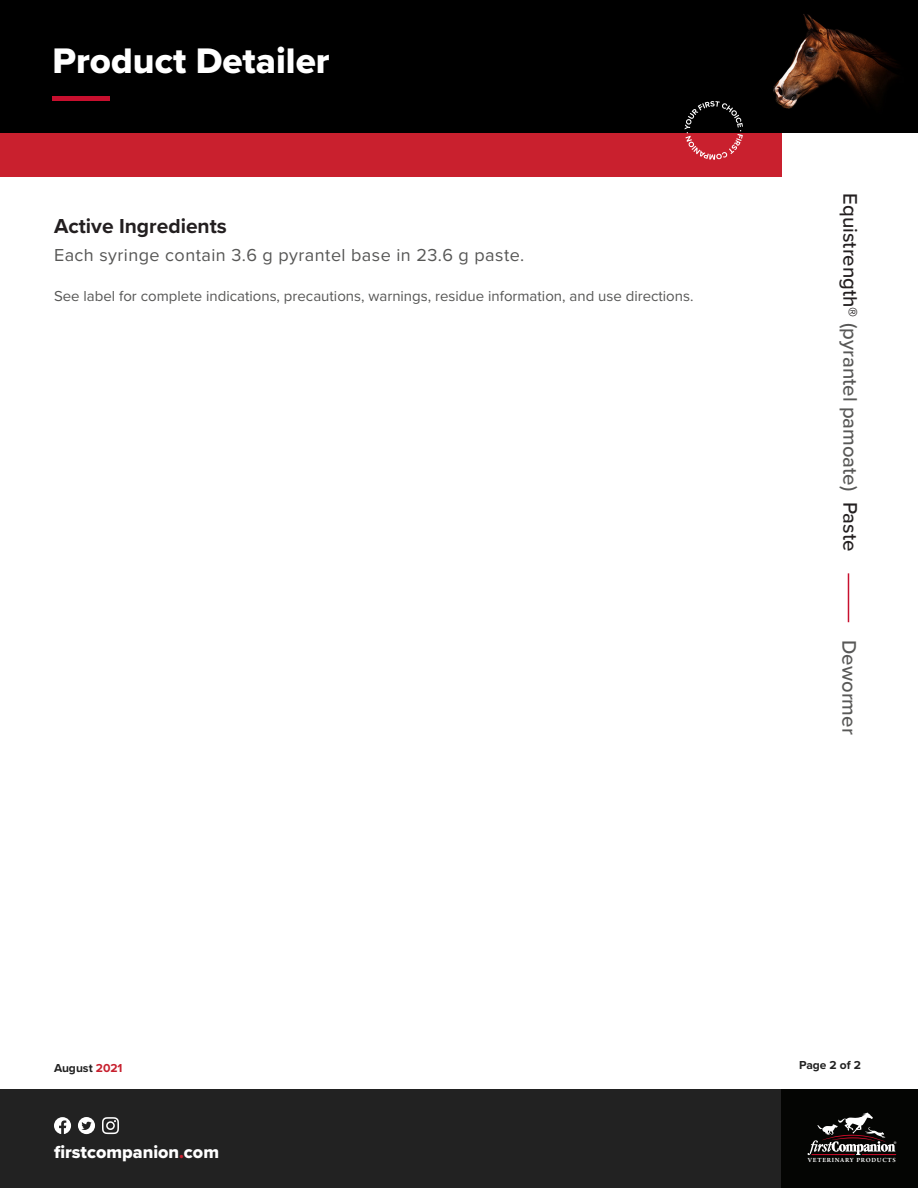
<style>
.page{position:relative;width:918px;height:1188px;background:#fff}
.page>*{position:absolute;margin:0;border:0;box-sizing:border-box;transform-origin:0 0}
.t1{font:36.75px "Proxima Nova Extrabld";color:#fff}
.t2{font:700 21px "Proxima Nova";color:#231f20}
.t3{font:500 20.4px "Proxima Nova";color:#231f20}
.t4{font:500 20.4px "Proxima Nova";color:#585857}
.t5{font:18px "Proxima Nova";letter-spacing:.025em;color:#575756}
.t6{font:18px "Proxima Nova Extrabld";color:#fff}
.t7{font:15px "Proxima Nova";color:#575756}
.t8{font:700 12px "Proxima Nova";color:#212121}
.t9{font:9.15px "Arno Pro";color:#fff}
.t10{font:600 6.75px "Arno Pro";letter-spacing:.1em;color:#fff}
.s1{color:#585857}
.s2{color:#c7202e}
.s3{color:#ca202f}
</style>
<div class="page">
<div style="left:0;top:133px;width:781px;height:43px;background:#c9202e"></div>
<div style="left:0;top:0;width:918px;height:133px;background:#000"></div>
<svg style="left:685px;top:101px;width:58px;height:59px"></svg>
<hr style="left:52px;top:97px;width:58px;height:4px;background:#c70f2e">
<hr style="left:848px;top:573px;width:1px;height:49px;background:#c8102e">
<div style="left:0;top:1089px;width:782px;height:99px;background:#222"></div>
<div style="left:781px;top:1089px;width:137px;height:99px;background:#040503"></div>
<svg style="left:54px;top:1117px;width:17px;height:17px"></svg>
<svg style="left:78px;top:1117px;width:17px;height:17px"></svg>
<hr style="left:862px;top:1154px;width:34px;height:1px;background:#d30d2b">
<svg style="left:808px;top:1112px;width:87px;height:43px"></svg>
<svg style="left:102px;top:1117px;width:17px;height:17px"></svg>
<h1 class="t1" style="left:52px;top:34px;width:279px">Product Detailer</h1>
<p class="t2" style="left:54px;top:210px;width:174px">Active Ingredients</p>
<p class="t5" style="left:54px;top:242px;width:472px">Each syringe contain 3.6 g pyrantel base in 23.6 g paste.</p>
<p class="t7" style="left:54px;top:285px;width:641px">See label for complete indications, precautions, warnings, residue information, and use directions.</p>
<h3 class="t3" style="left:865px;top:193px;width:360px;rotate:90deg">Equistrength® <span class="s1">(pyrantel pamoate)</span> Paste</h3>
<h3 class="t4" style="left:865px;top:640px;width:96px;rotate:90deg">Dewormer</h3>
<p class="t8" style="left:54px;top:1060px;width:70px">August <span class="s2">2021</span></p>
<p class="t6" style="left:54px;top:1138px;width:167px">firstcompanion<span class="s3">.</span>com</p>
<p class="t8" style="left:799px;top:1056px;width:63px">Page 2 of 2</p>
<p class="t9" style="left:894px;top:1139px;width:4px">®</p>
<p class="t10" style="left:808px;top:1156px;width:89px">VETERINARY PRODUCTS</p>
</div>
